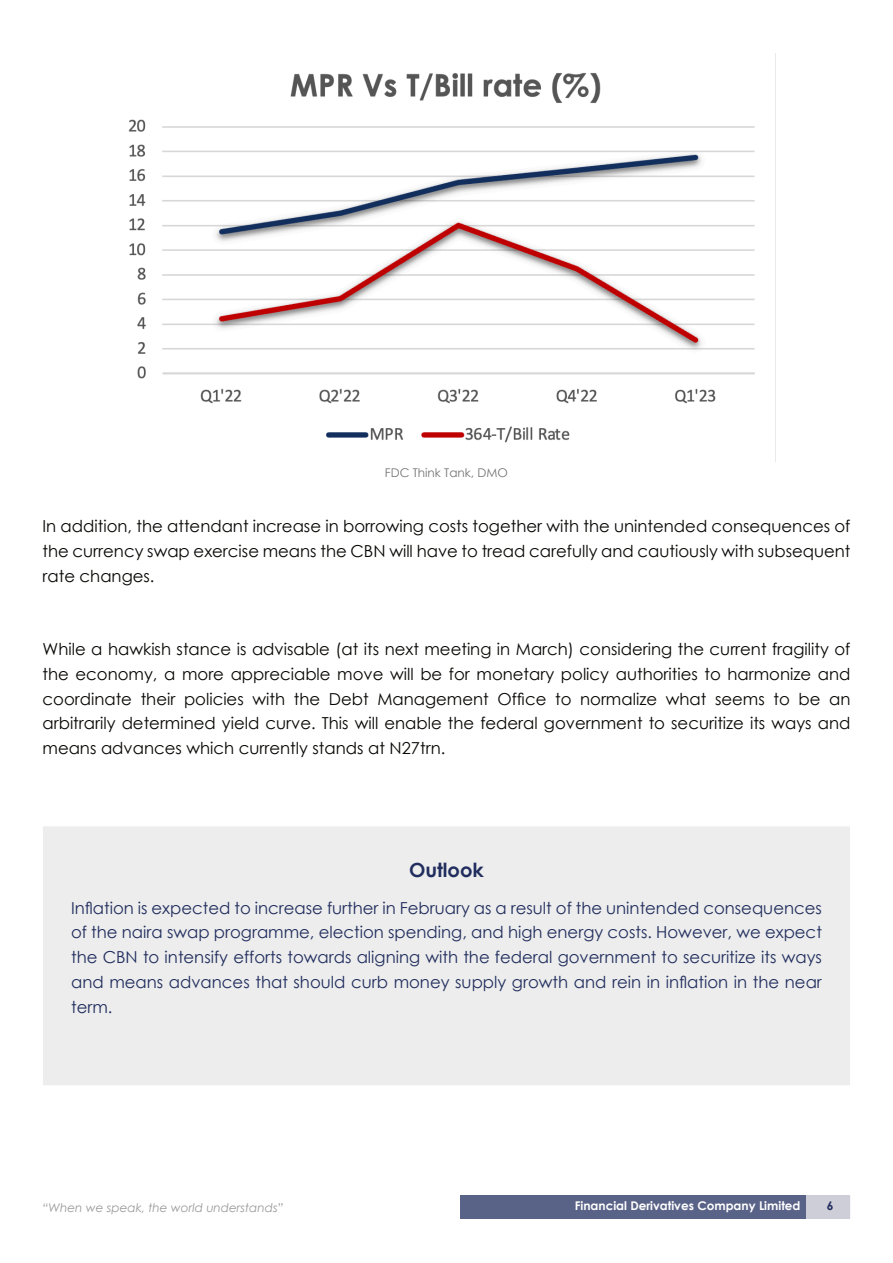
<style>
.page{position:relative;width:893px;height:1263px;background:#fff}
.page>*{position:absolute;margin:0;border:0;box-sizing:border-box;transform-origin:0 0}
.t1{font:700 19.5px "Century Gothic";color:#212d5e}
.t2{font:16.5px/24.8px "Century Gothic";color:#080704;text-align:justify}
.t3{font:16.5px/24.8px "Century Gothic";color:#212d5e;text-align:justify}
.t4{font:700 12px "Century Gothic";color:#fff}
.t5{font:italic 12px "Century Gothic";color:#9a9998}
.t6{font:12px "Century Gothic";color:#757372}
.t7{font:700 12px "Century Gothic";color:#212d5e}
</style>
<div class="page">
<div style="left:460px;top:1195px;width:390px;height:24px;background:#596287"></div>
<div style="left:806px;top:1195px;width:44px;height:24px;background:#cdced8"></div>
<div style="left:42px;top:825px;width:809px;height:261px;background:#ecedec;border:1px solid #fff"></div>
<img style="left:128px;top:53px;width:648px;height:408px">
<p class="t6" style="left:385px;top:468px;width:124px">FDC Think Tank, DMO</p>
<p class="t2" style="left:43px;top:515px;width:809px">In addition, the attendant increase in borrowing costs together with the unintended consequences of the currency swap exercise means the CBN will have to tread carefully and cautiously with subsequent rate changes.</p>
<p class="t2" style="left:43px;top:638px;width:809px">While a hawkish stance is advisable (at its next meeting in March) considering the current fragility of the economy, a more appreciable move will be for monetary policy authorities to harmonize and coordinate their policies with the Debt Management Office to normalize what seems to be an arbitrarily determined yield curve. This will enable the federal government to securitize its ways and means advances which currently stands at N27trn.</p>
<p class="t1" style="left:409px;top:862px;width:76px">Outlook</p>
<p class="t3" style="left:71px;top:897px;width:752px">Inflation is expected to increase further in February as a result of the unintended consequences of the naira swap programme, election spending, and high energy costs. However, we expect the CBN to intensify efforts towards aligning with the federal government to securitize its ways and means advances that should curb money supply growth and rein in inflation in the near term.</p>
<p class="t5" style="left:43px;top:1202px;width:242px">“When we speak, the world understands”</p>
<p class="t4" style="left:575px;top:1201px;width:227px">Financial Derivatives Company Limited</p>
<p class="t7" style="left:827px;top:1201px;width:8px">6</p>
</div>
